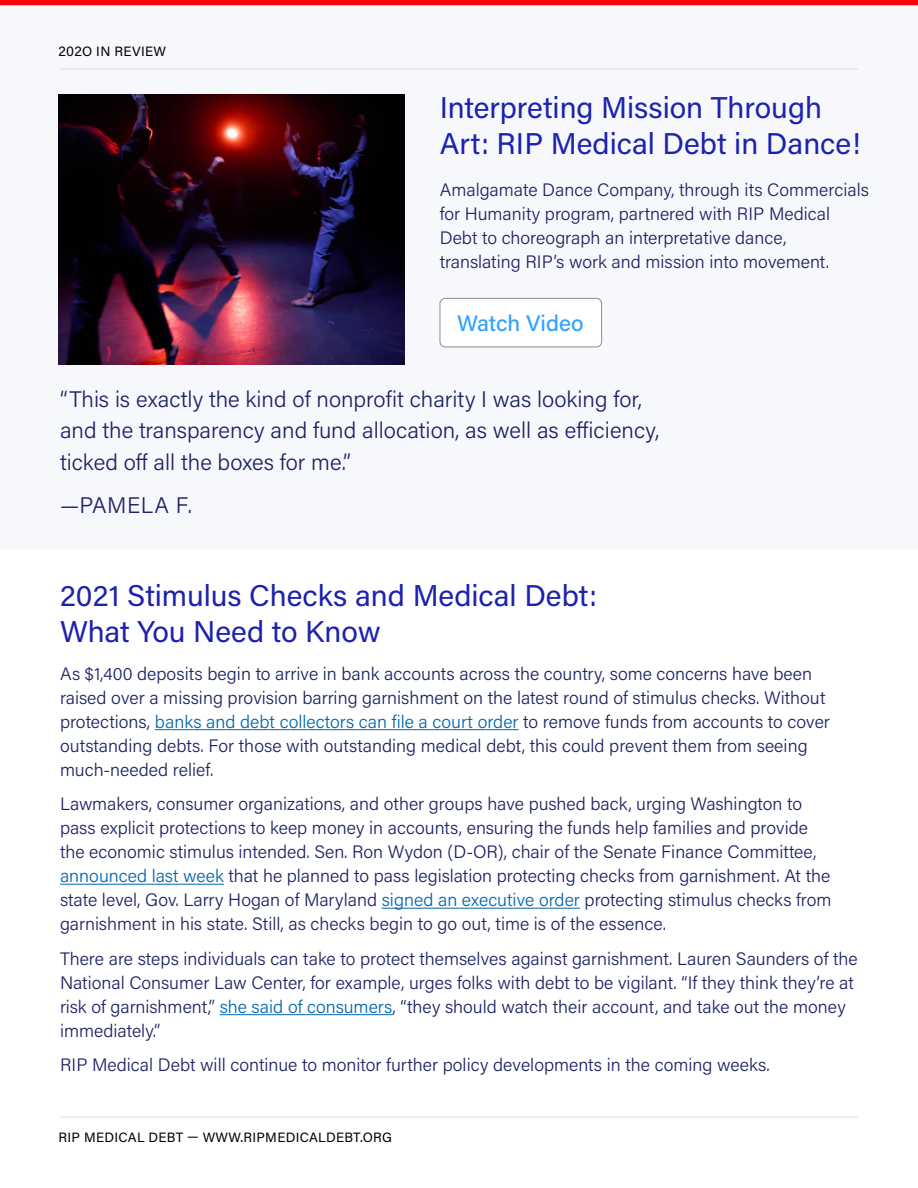
<style>
.page{position:relative;width:918px;height:1188px;background:#fff}
.page>*{position:absolute;margin:0;border:0;box-sizing:border-box;transform-origin:0 0}
.t1{font:30px/36px "Acumin Pro";color:#1c22ae}
.t2{font:300 22.5px/31.5px "Acumin Pro";color:#1c2263}
.t3{font:500 22.5px "Acumin Pro";letter-spacing:-.005em;color:#31a2ff}
.t4{font:300 18px/24px "Acumin Pro";color:#1c2263}
.t5{font:13.5px "Acumin Pro";letter-spacing:.02em;color:#000}
.s1{color:#0066b0}
</style>
<div class="page">
<hr style="left:60px;top:1117px;width:798px;height:1px;background:#dcddde">
<div style="left:0;top:5px;width:918px;height:544px;background:#f7f8fc"></div>
<div style="left:0;top:0;width:918px;height:5px;background:#f00"></div>
<hr style="left:60px;top:69px;width:798px;height:1px;background:#dcddde">
<img style="left:58px;top:95px;width:347px;height:269px">
<hr style="left:155px;top:729px;width:364px;height:1px;background:#0066b0">
<hr style="left:60px;top:884px;width:164px;height:1px;background:#0066b0">
<hr style="left:382px;top:908px;width:198px;height:1px;background:#0066b0">
<hr style="left:220px;top:1014px;width:173px;height:1px;background:#0066b0">
<div style="left:440px;top:298px;width:162px;height:49px;background:#fff;border-radius:5px"></div>
<div style="left:440px;top:298px;width:162px;height:49px;border:1px solid #8a8c8e;border-radius:5px"></div>
<p class="t5" style="left:58px;top:42px;width:109px">202O IN REVIEW</p>
<h1 class="t1" style="left:440px;top:88px;width:422px">Interpreting Mission Through<br>Art: RIP Medical Debt in Dance!</h1>
<p class="t4" style="left:440px;top:177px;width:431px">Amalgamate Dance Company, through its Commercials for Humanity program, partnered with RIP Medical Debt to choreograph an interpretative dance, translating RIP’s work and mission into movement.</p>
<p class="t3" style="left:457px;top:307px;width:128px">Watch Video</p>
<p class="t2" style="left:60px;top:382px;width:601px">“This is exactly the kind of nonprofit charity I was looking for, and the transparency and fund allocation, as well as efficiency, ticked off all the boxes for me.”</p>
<p class="t2" style="left:60px;top:489px;width:134px">—PAMELA F.</p>
<h1 class="t1" style="left:60px;top:576px;width:538px">2021 Stimulus Checks and Medical Debt:<br>What You Need to Know</h1>
<p class="t4" style="left:60px;top:661px;width:772px">As $1,400 deposits begin to arrive in bank accounts across the country, some concerns have been raised over a missing provision barring garnishment on the latest round of stimulus checks. Without protections, <span class="s1">banks and debt collectors can file a court order</span> to remove funds from accounts to cover outstanding debts. For those with outstanding medical debt, this could prevent them from seeing much-needed relief.</p>
<p class="t4" style="left:60px;top:791px;width:773px">Lawmakers, consumer organizations, and other groups have pushed back, urging Washington to pass explicit protections to keep money in accounts, ensuring the funds help families and provide the economic stimulus intended. Sen. Ron Wydon (D-OR), chair of the Senate Finance Committee, <span class="s1">announced last week</span> that he planned to pass legislation protecting checks from garnishment. At the state level, Gov. Larry Hogan of Maryland <span class="s1">signed an executive order</span> protecting stimulus checks from garnishment in his state. Still, as checks begin to go out, time is of the essence.</p>
<p class="t4" style="left:60px;top:946px;width:799px">There are steps individuals can take to protect themselves against garnishment. Lauren Saunders of the National Consumer Law Center, for example, urges folks with debt to be vigilant. “If they think they’re at risk of garnishment,” <span class="s1">she said of consumers</span>, “they should watch their account, and take out the money immediately.”</p>
<p class="t4" style="left:60px;top:1052px;width:711px">RIP Medical Debt will continue to monitor further policy developments in the coming weeks.</p>
<p class="t5" style="left:58px;top:1128px;width:335px">RIP MEDICAL DEBT — WWW.RIPMEDICALDEBT.ORG</p>
</div>
